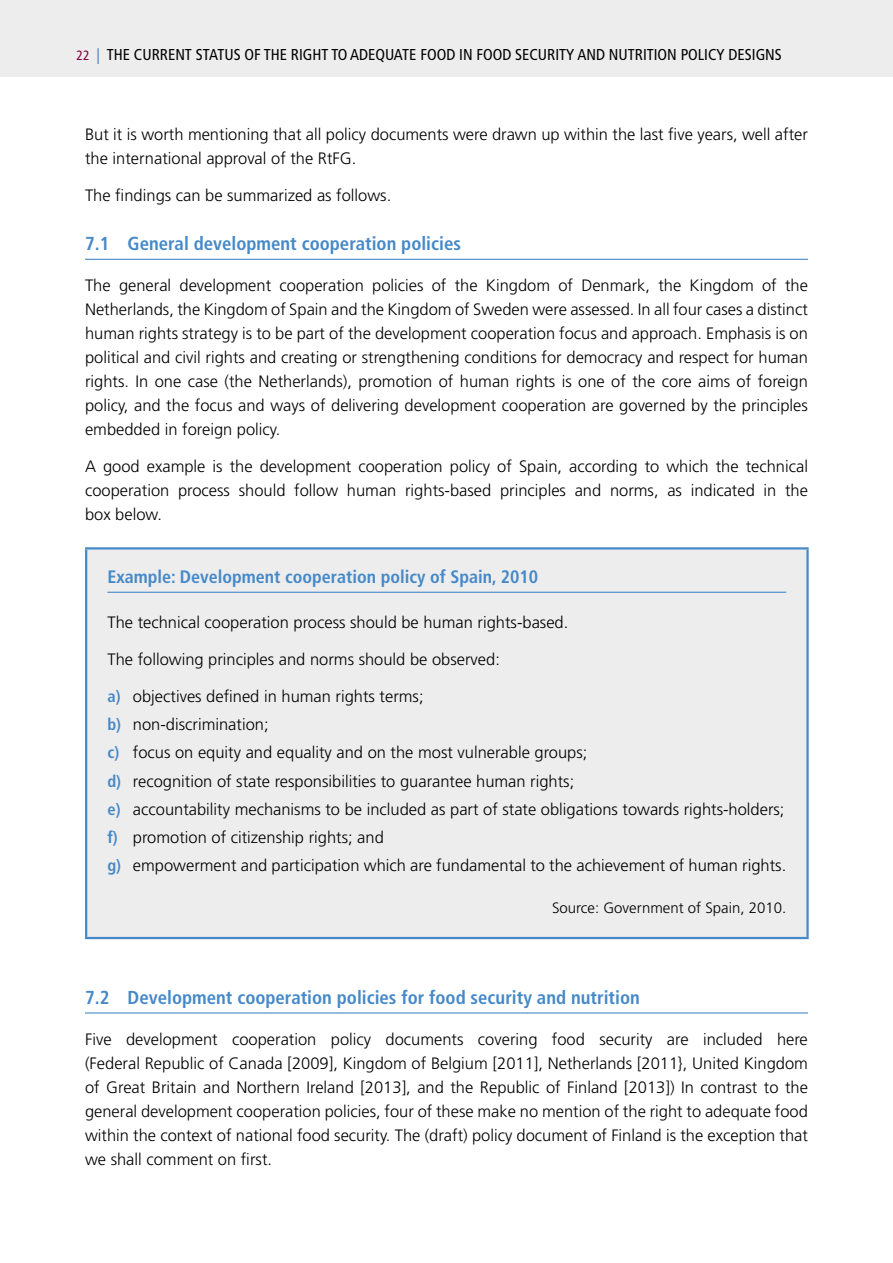
<style>
.page{position:relative;width:893px;height:1263px;background:#fff}
.page>*{position:absolute;margin:0;border:0;box-sizing:border-box;transform-origin:0 0}
.t1{font:700 condensed 18.75px "Frutiger LT Std";color:#4689c8}
.t2{font:700 condensed 18px "Frutiger LT Std";color:#4689c8}
.t3{font:300 16.5px/24px "Frutiger LT Std";color:#000;text-align:justify}
.t4{font:condensed 15.75px "Frutiger LT Std";color:#000}
.t5{font:300 15px "Frutiger LT Std";color:#000}
.s1{font-size:13.5px;color:#840042}
.s2{color:#4689c8}
.s3{font-weight:700;font-stretch:condensed;color:#4689c8}
</style>
<div class="page">
<div style="left:0;top:0;width:893px;height:77px;background:#ededed"></div>
<hr style="left:85px;top:259px;width:723px;height:1px;background:#4689c8">
<hr style="left:85px;top:1012px;width:723px;height:1px;background:#4689c8">
<div style="left:86px;top:548px;width:721px;height:390px;background:#ededed"></div>
<hr style="left:85px;top:547px;width:724px;height:2px;background:#4689c8">
<hr style="left:85px;top:549px;width:2px;height:388px;background:#4689c8">
<hr style="left:806px;top:549px;width:3px;height:388px;background:#4689c8">
<hr style="left:85px;top:937px;width:724px;height:2px;background:#4689c8">
<hr style="left:107px;top:592px;width:679px;height:1px;background:#4689c8">
<p class="t4" style="left:77px;top:45px;width:707px"><span class="s1">22</span> <span class="s2">|</span> THE CURRENT STATUS OF THE RIGHT TO ADEQUATE FOOD IN FOOD SECURITY AND NUTRITION POLICY DESIGNS</p>
<p class="t3" style="left:85px;top:122px;width:724px">But it is worth mentioning that all policy documents were drawn up within the last five years, well after the international approval of the RtFG.</p>
<p class="t3" style="left:85px;top:183px;width:308px">The findings can be summarized as follows.</p>
<p class="t1" style="left:85px;top:233px;width:377px">7.1 General development cooperation policies</p>
<p class="t3" style="left:85px;top:274px;width:724px">The general development cooperation policies of the Kingdom of Denmark, the Kingdom of the Netherlands, the Kingdom of Spain and the Kingdom of Sweden were assessed. In all four cases a distinct human rights strategy is to be part of the development cooperation focus and approach. Emphasis is on political and civil rights and creating or strengthening conditions for democracy and respect for human rights. In one case (the Netherlands), promotion of human rights is one of the core aims of foreign policy, and the focus and ways of delivering development cooperation are governed by the principles embedded in foreign policy.</p>
<p class="t3" style="left:85px;top:455px;width:724px">A good example is the development cooperation policy of Spain, according to which the technical cooperation process should follow human rights-based principles and norms, as indicated in the box below.</p>
<p class="t2" style="left:107px;top:566px;width:432px">Example: Development cooperation policy of Spain, 2010</p>
<p class="t3" style="left:107px;top:611px;width:462px">The technical cooperation process should be human rights-based.</p>
<p class="t3" style="left:107px;top:648px;width:394px">The following principles and norms should be observed:</p>
<p class="t3" style="left:107px;top:682px;width:680px;line-height:28.2px;text-align:left"><span class="s3">a)</span> objectives defined in human rights terms;<br><span class="s3">b)</span> non-discrimination;<br><span class="s3">c)</span> focus on equity and equality and on the most vulnerable groups;<br><span class="s3">d)</span> recognition of state responsibilities to guarantee human rights;<br><span class="s3">e)</span> accountability mechanisms to be included as part of state obligations towards rights-holders; <span class="s3">f)</span> promotion of citizenship rights; and<br><span class="s3">g)</span> empowerment and participation which are fundamental to the achievement of human rights.</p>
<p class="t5" style="left:552px;top:899px;width:236px">Source: Government of Spain, 2010.</p>
<p class="t1" style="left:85px;top:986px;width:556px">7.2 Development cooperation policies for food security and nutrition</p>
<p class="t3" style="left:85px;top:1027px;width:724px">Five development cooperation policy documents covering food security are included here (Federal Republic of Canada [2009], Kingdom of Belgium [2011], Netherlands [2011}, United Kingdom of Great Britain and Northern Ireland [2013], and the Republic of Finland [2013]) In contrast to the general development cooperation policies, four of these make no mention of the right to adequate food within the context of national food security. The (draft) policy document of Finland is the exception that we shall comment on first.</p>
</div>
